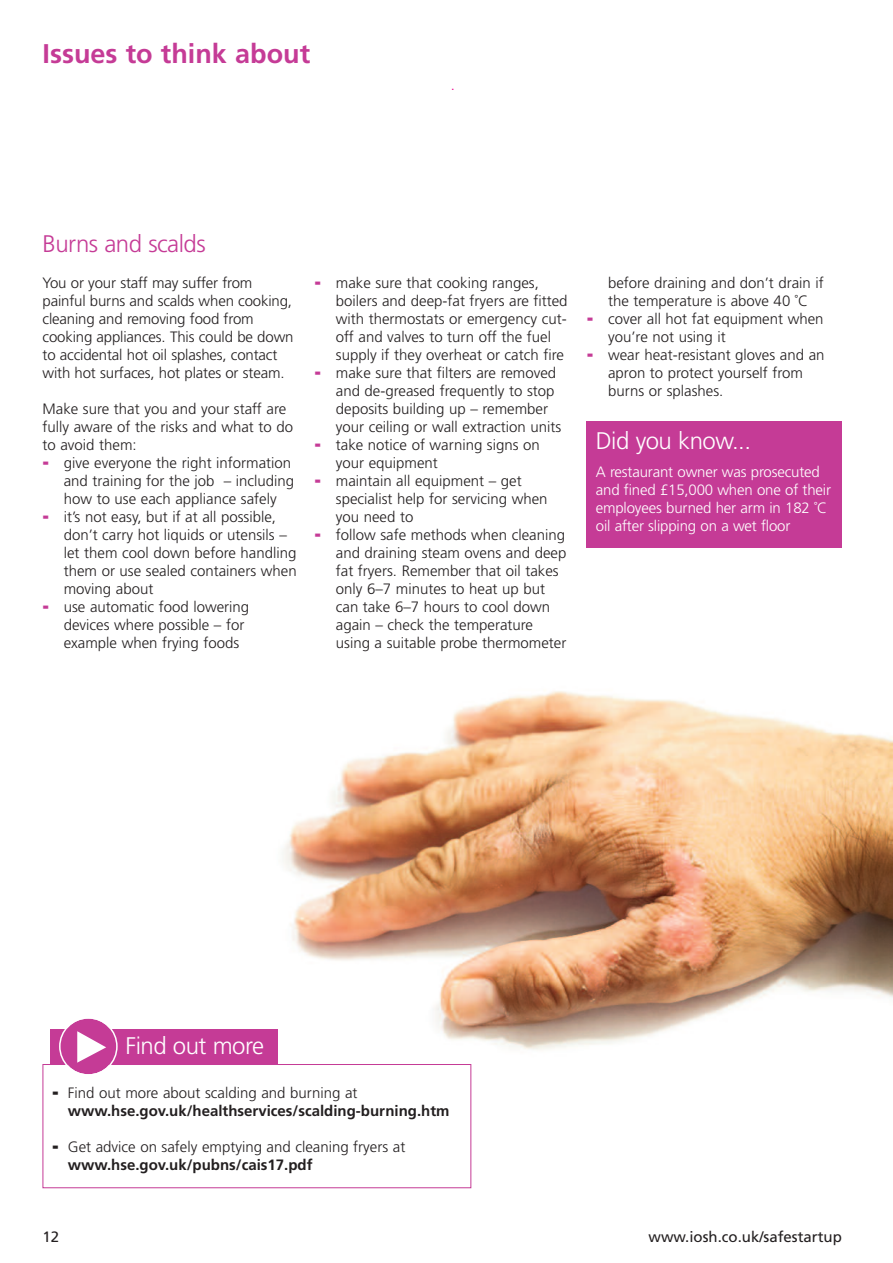
<style>
.page{position:relative;width:893px;height:1263px;background:#fff}
.page>*{position:absolute;margin:0;border:0;box-sizing:border-box;transform-origin:0 0}
.t1{font:700 27px "Frutiger";color:#c53b96}
.t2{font:300 24px "Frutiger";letter-spacing:-.02em;color:#fff}
.t3{font:300 24px "Frutiger";letter-spacing:-.02em;color:#c53b96}
.t4{font:300 15px/18px "Frutiger";color:#231f20}
.t5{font:300 15px/18px "Frutiger";letter-spacing:-.01em;color:#fff}
.t6{font:700 15px/18px "Frutiger";color:#231f20}
.t7{font:15px "Frutiger";color:#231f20}
.t8{font:300 15px "Frutiger";color:#ed028c}
.s1{font-weight:900;font-size:18px;color:#c53b96}
.s2{font-weight:900;font-size:18px}
.s3{font-weight:300}
.s4{font-weight:700}
</style>
<div class="page">
<img style="left:277px;top:691px;width:616px;height:386px">
<div style="left:587px;top:422px;width:255px;height:126px;background:#c53b96"></div>
<div style="left:50px;top:1029px;width:227px;height:63px;background:#c53b96"></div>
<div style="left:43px;top:1065px;width:427px;height:122px;background:#fff"></div>
<div style="left:43px;top:1064px;width:428px;height:124px;border:1px solid #c53b96"></div>
<svg style="left:59px;top:1018px;width:59px;height:56px"></svg>
<h1 class="t1" style="left:43px;top:43px;width:269px">Issues to think about</h1>
<p class="t8" style="left:451px;top:79px;width:6px">.</p>
<h2 class="t3" style="left:43px;top:234px;width:165px">Burns and scalds</h2>
<p class="t4" style="left:43px;top:275px;width:252px">You or your staff may suffer from painful burns and scalds when cooking, cleaning and removing food from cooking appliances. This could be down to accidental hot oil splashes, contact with hot surfaces, hot plates or steam.</p>
<p class="t4" style="left:43px;top:401px;width:252px">Make sure that you and your staff are fully aware of the risks and what to do to avoid them:</p>
<p class="t4" style="left:64px;top:455px;width:232px;text-indent:-21px"><span class="s1">-</span> give everyone the right information and training for the job – including how to use each appliance safely</p>
<p class="t4" style="left:64px;top:509px;width:234px;text-indent:-21px"><span class="s1">-</span> it’s not easy, but if at all possible, don’t carry hot liquids or utensils – let them cool down before handling them or use sealed containers when moving about</p>
<p class="t4" style="left:64px;top:599px;width:187px;text-indent:-21px"><span class="s1">-</span> use automatic food lowering devices where possible – for example when frying foods</p>
<p class="t4" style="left:336px;top:275px;width:233px;text-indent:-21px"><span class="s1">-</span> make sure that cooking ranges, boilers and deep-fat fryers are fitted with thermostats or emergency cut&shy;off and valves to turn off the fuel supply if they overheat or catch fire</p>
<p class="t4" style="left:336px;top:365px;width:227px;text-indent:-21px"><span class="s1">-</span> make sure that filters are removed and de-greased frequently to stop deposits building up – remember your ceiling or wall extraction units</p>
<p class="t4" style="left:336px;top:437px;width:206px;text-indent:-21px"><span class="s1">-</span> take notice of warning signs on your equipment</p>
<p class="t4" style="left:336px;top:473px;width:213px;text-indent:-21px"><span class="s1">-</span> maintain all equipment – get specialist help for servicing when you need to</p>
<p class="t4" style="left:336px;top:527px;width:232px;text-indent:-21px"><span class="s1">-</span> follow safe methods when cleaning and draining steam ovens and deep fat fryers. Remember that oil takes only 6–7 minutes to heat up but can take 6–7 hours to cool down again – check the temperature using a suitable probe thermometer</p>
<p class="t4" style="left:608px;top:275px;width:217px">before draining and don’t drain if the temperature is above 40 ˚C</p>
<p class="t4" style="left:608px;top:311px;width:217px;text-indent:-21px"><span class="s1">-</span> cover all hot fat equipment when you’re not using it</p>
<p class="t4" style="left:608px;top:347px;width:218px;text-indent:-21px"><span class="s1">-</span> wear heat-resistant gloves and an apron to protect yourself from burns or splashes.</p>
<h2 class="t2" style="left:596px;top:431px;width:157px">Did you know...</h2>
<p class="t5" style="left:596px;top:464px;width:237px">A restaurant owner was prosecuted and fined £15,000 when one of their employees burned her arm in 182 ˚C oil after slipping on a wet floor</p>
<h2 class="t2" style="left:126px;top:1036px;width:140px">Find out more</h2>
<p class="t6" style="left:68px;top:1085px;width:383px;text-indent:-16px"><span class="s2">-</span> <span class="s3">Find out more about scalding and burning at </span>www.hse.gov.uk/healthservices/scalding-burning.htm</p>
<p class="t4" style="left:68px;top:1139px;width:339px;text-indent:-16px"><span class="s2">-</span> Get advice on safely emptying and cleaning fryers at <span class="s4">www.hse.gov.uk/pubns/cais17.pdf</span></p>
<p class="t7" style="left:43px;top:1231px;width:18px">12</p>
<p class="t7" style="left:649px;top:1231px;width:195px">www.iosh.co.uk/safestartup</p>
</div>
